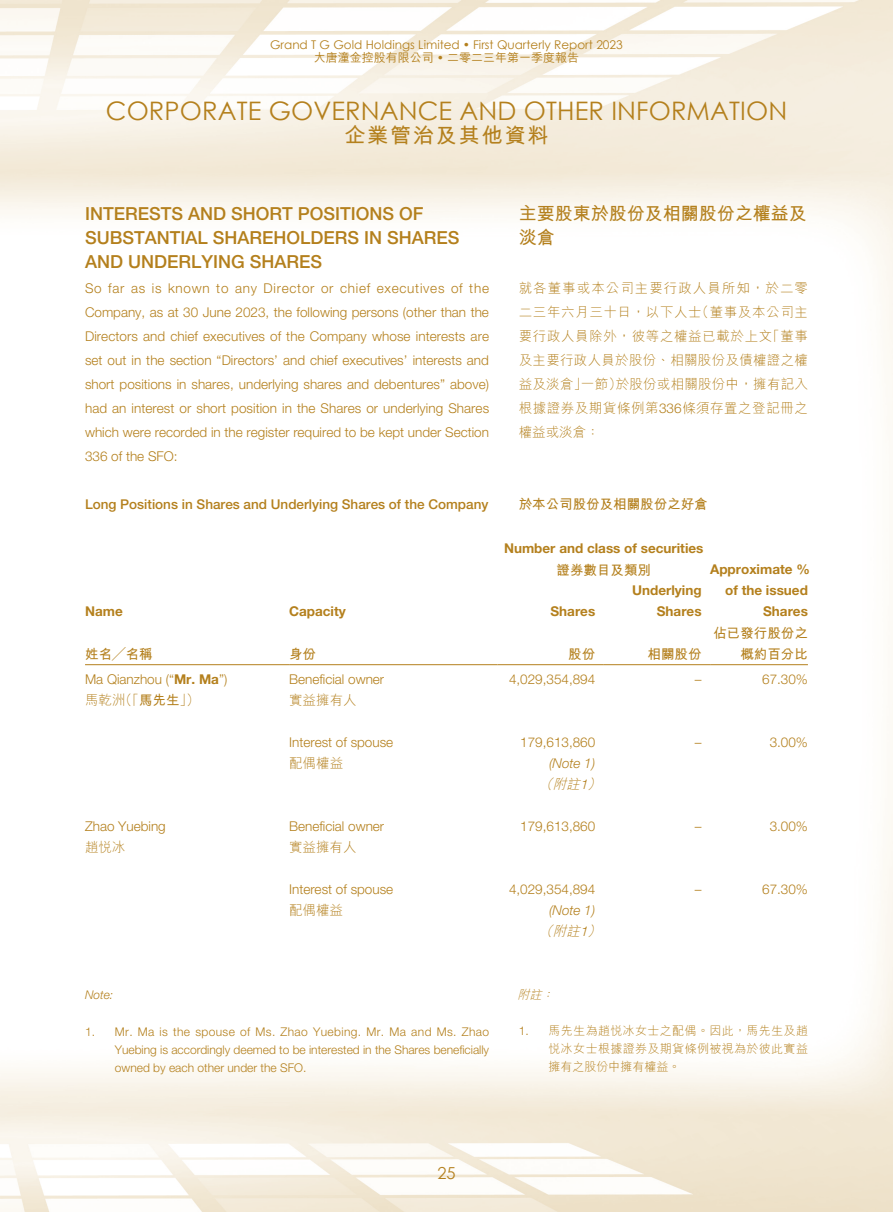
<style>
.page{position:relative;width:893px;height:1212px;background:#fff}
.page>*{position:absolute;margin:0;border:0;box-sizing:border-box;transform-origin:0 0}
.t1{font:25.5px "Century Gothic";letter-spacing:.005em;color:#b4801d}
.t2{font:700 21px "M Hei HK";letter-spacing:.09em;color:#b4801d}
.t3{font:500 18px/24px "Helvetica Neue LT Std";color:#b4801d}
.t4{font:700 18px/24px "M Hei HK";color:#b4801d}
.t5{font:16.5px "Century Gothic";color:#b4801d}
.t6{font:300 13.5px/24px "Helvetica Neue LT Std";color:#b4801d;text-align:justify}
.t7{font:300 13.5px/24px "M Hei HK";letter-spacing:.02em;color:#b4801d;text-align:justify}
.t8{font:700 13.5px/21px "Helvetica Neue LT Std";color:#b4801d;text-align:right}
.t9{font:500 13.5px "Helvetica Neue LT Std";color:#b4801d}
.t10{font:700 13.5px/21px "M Hei HK";color:#b4801d;text-align:right}
.t11{font:italic 300 13.5px "Helvetica Neue LT Std";color:#b4801d}
.t12{font:italic 300 13.5px "M Hei HK";color:#b4801d}
.t13{font:300 12px/18px "Helvetica Neue LT Std";color:#b4801d;text-align:justify}
.t14{font:300 12px/18px "M Hei HK";letter-spacing:.03em;color:#b4801d;text-align:justify}
.t15{font:12px "Century Gothic";color:#b4801d}
.t16{font:500 12px "M Hei HK";color:#b4801d}
.t17{font:italic 300 12px "Helvetica Neue LT Std";color:#b4801d}
.t18{font:italic 300 12px "M Hei HK";color:#b4801d}
.s1{font-family:"Century Gothic";font-weight:400}
.s2{font-family:"Helvetica Neue LT Std"}
.s3{font-weight:700}
</style>
<div class="page">
<hr style="left:85px;top:664px;width:204px;height:1px;background:#b4801d">
<hr style="left:289px;top:664px;width:208px;height:1px;background:#b4801d">
<hr style="left:497px;top:664px;width:107px;height:1px;background:#b4801d">
<hr style="left:604px;top:664px;width:106px;height:1px;background:#b4801d">
<hr style="left:710px;top:664px;width:98px;height:1px;background:#b4801d">
<p class="t15" style="left:270px;top:36px;width:354px">Grand T G Gold Holdings Limited • First Quarterly Report 2023</p>
<p class="t16" style="left:314px;top:49px;width:267px">大唐潼金控股有限公司 <span class="s1">•</span> 二零二三年第一季度報告</p>
<h1 class="t1" style="left:106px;top:93px;width:683px">CORPORATE GOVERNANCE AND OTHER INFORMATION</h1>
<h2 class="t2" style="left:344px;top:120px;width:206px">企業管治及其他資料</h2>
<h3 class="t3" style="left:85px;top:202px;width:376px">INTERESTS AND SHORT POSITIONS OF<br>SUBSTANTIAL SHAREHOLDERS IN SHARES<br>AND UNDERLYING SHARES</h3>
<p class="t6" style="left:85px;top:276px;width:406px">So far as is known to any Director or chief executives of the Company, as at 30 June 2023, the following persons (other than the Directors and chief executives of the Company whose interests are set out in the section “Directors’ and chief executives’ interests and short positions in shares, underlying shares and debentures” above) had an interest or short position in the Shares or underlying Shares which were recorded in the register required to be kept under Section 336 of the SFO:</p>
<p class="t9" style="left:85px;top:496px;width:405px">Long Positions in Shares and Underlying Shares of the Company</p>
<h3 class="t4" style="left:519px;top:200px;width:289px">主要股東於股份及相關股份之權益及淡倉</h3>
<p class="t7" style="left:519px;top:276px;width:291px">就各董事或本公司主要行政人員所知，於二零二三年六月三十日，以下人士（董事及本公司主要行政人員除外，彼等之權益已載於上文「董事及主要行政人員於股份、相關股份及債權證之權益及淡倉」一節）於股份或相關股份中，擁有記入根據證券及期貨條例第<span class="s2">336</span>條須存置之登記冊之權益或淡倉：</p>
<p class="t10" style="left:519px;top:492px;width:190px">於本公司股份及相關股份之好倉</p>
<p class="t8" style="left:504px;top:538px;width:201px">Number and class of securities</p>
<p class="t10" style="left:557px;top:558px;width:96px">證券數目及類別</p>
<p class="t8" style="left:85px;top:601px;width:39px">Name</p>
<p class="t8" style="left:289px;top:601px;width:58px">Capacity</p>
<p class="t8" style="left:550px;top:601px;width:46px">Shares</p>
<p class="t8" style="left:632px;top:580px;width:71px">Underlying<br>Shares</p>
<p class="t10" style="left:85px;top:642px;width:69px">姓名╱名稱</p>
<p class="t10" style="left:289px;top:642px;width:28px">身份</p>
<p class="t10" style="left:568px;top:642px;width:28px">股份</p>
<p class="t10" style="left:648px;top:642px;width:55px">相關股份</p>
<p class="t8" style="left:710px;top:559px;width:101px">Approximate % of the issued<br>Shares</p>
<p class="t10" style="left:713px;top:621px;width:96px">佔已發行股份之概約百分比</p>
<p class="t6" style="left:85px;top:667px;width:144px">Ma Qianzhou (“<span class="s3">Mr. Ma</span>”)</p>
<p class="t6" style="left:289px;top:667px;width:97px">Beneficial owner</p>
<p class="t6" style="left:509px;top:667px;width:88px">4,029,354,894</p>
<p class="t6" style="left:695px;top:667px;width:8px">–</p>
<p class="t6" style="left:762px;top:667px;width:47px">67.30%</p>
<p class="t7" style="left:85px;top:688px;width:116px">馬乾洲（「<span class="s3">馬先生</span>」）</p>
<p class="t7" style="left:289px;top:688px;width:69px">實益擁有人</p>
<p class="t6" style="left:289px;top:730px;width:106px">Interest of spouse</p>
<p class="t7" style="left:289px;top:751px;width:55px">配偶權益</p>
<p class="t6" style="left:695px;top:730px;width:8px">–</p>
<p class="t6" style="left:770px;top:730px;width:40px">3.00%</p>
<p class="t6" style="left:520px;top:730px;width:77px">179,613,860</p>
<p class="t11" style="left:549px;top:755px;width:48px">(Note 1)</p>
<p class="t12" style="left:539px;top:777px;width:67px">（附註<span class="s2">1</span>）</p>
<p class="t6" style="left:85px;top:814px;width:82px">Zhao Yuebing</p>
<p class="t6" style="left:289px;top:814px;width:97px">Beneficial owner</p>
<p class="t6" style="left:520px;top:814px;width:77px">179,613,860</p>
<p class="t6" style="left:695px;top:814px;width:8px">–</p>
<p class="t6" style="left:770px;top:814px;width:40px">3.00%</p>
<p class="t7" style="left:85px;top:835px;width:42px">趙悅冰</p>
<p class="t7" style="left:289px;top:835px;width:69px">實益擁有人</p>
<p class="t6" style="left:289px;top:877px;width:106px">Interest of spouse</p>
<p class="t7" style="left:289px;top:898px;width:55px">配偶權益</p>
<p class="t6" style="left:695px;top:877px;width:8px">–</p>
<p class="t6" style="left:762px;top:877px;width:47px">67.30%</p>
<p class="t6" style="left:509px;top:877px;width:88px">4,029,354,894</p>
<p class="t11" style="left:549px;top:902px;width:48px">(Note 1)</p>
<p class="t17" style="left:85px;top:988px;width:30px">Note:</p>
<p class="t13" style="left:115px;top:1022px;width:376px;text-indent:-30px">1. Mr. Ma is the spouse of Ms. Zhao Yuebing. Mr. Ma and Ms. Zhao Yuebing is accordingly deemed to be interested in the Shares beneficially owned by each other under the SFO.</p>
<p class="t12" style="left:539px;top:924px;width:67px">（附註<span class="s2">1</span>）</p>
<p class="t18" style="left:518px;top:988px;width:41px">附註：</p>
<p class="t14" style="left:549px;top:1021px;width:261px;text-indent:-30px"><span class="s2">1.</span> 馬先生為趙悅冰女士之配偶。因此，馬先生及趙悅冰女士根據證券及期貨條例被視為於彼此實益擁有之股份中擁有權益。</p>
<p class="t5" style="left:437px;top:1162px;width:20px">25</p>
</div>
